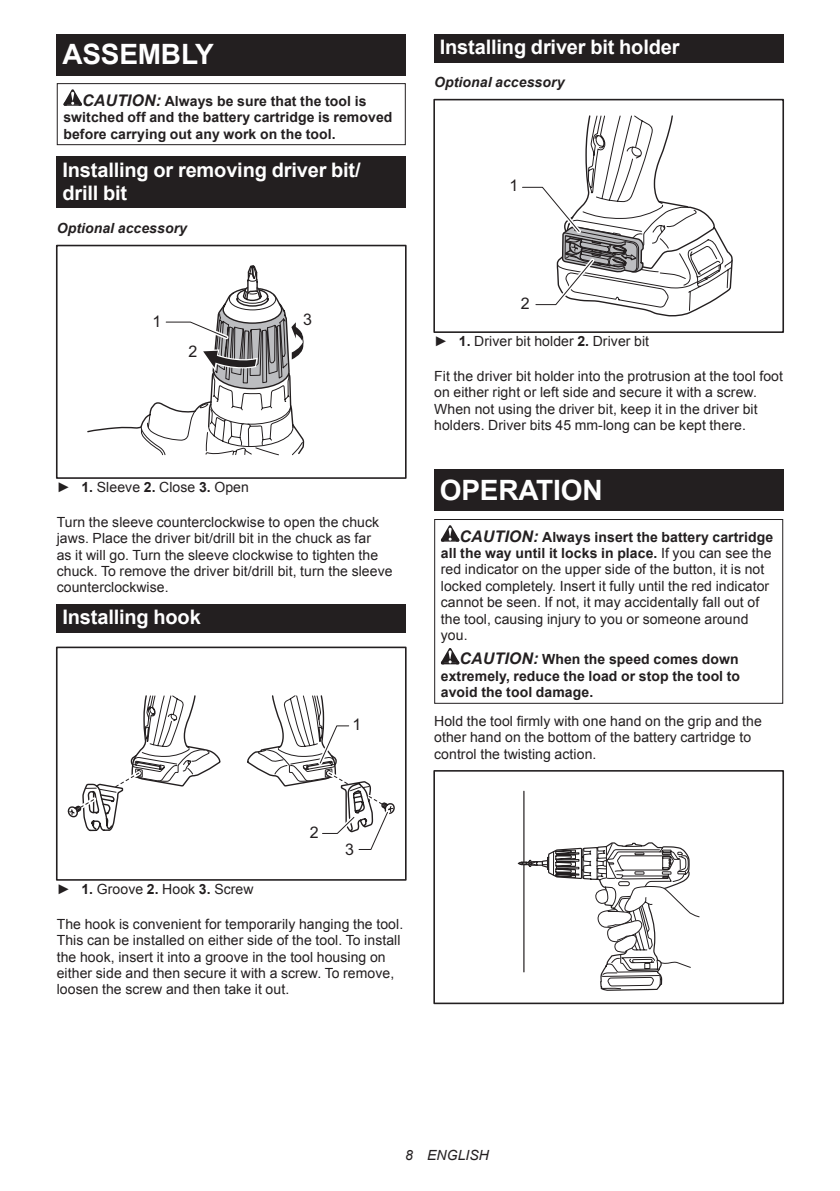
<style>
.page{position:relative;width:840px;height:1191px;background:#fff}
.page>*{position:absolute;margin:0;border:0;box-sizing:border-box;transform-origin:0 0}
.t1{font:700 28px "Arial";letter-spacing:-.01em;color:#fff}
.t2{font:700 20px/23.4px "Arial";letter-spacing:-.01em;color:#fff}
.t3{font:16px "Arial";color:#231f20}
.t4{font:14px/16.4px "Arial";letter-spacing:.005em;color:#231f20}
.t5{font:700 14px/16.4px "Arial";letter-spacing:.005em;color:#231f20}
.t6{font:italic 700 14px "Arial";letter-spacing:.005em;color:#231f20}
.t7{font:italic 14px "Arial";letter-spacing:.005em;color:#231f20}
.s1{font-style:italic;font-size:16px}
.s2{font-weight:700}
.s3{font-weight:700;font-style:italic;font-size:16px}
</style>
<div class="page">
<div style="left:57px;top:34px;width:348px;height:41px;background:#231f20"></div>
<svg style="left:63px;top:89px;width:19px;height:17px"></svg>
<div style="left:57px;top:83px;width:348px;height:62px;border:1px solid #231f20"></div>
<div style="left:57px;top:156px;width:348px;height:52px;background:#231f20"></div>
<svg style="left:87px;top:265px;width:218px;height:190px"></svg>
<div style="left:56px;top:245px;width:350px;height:234px;border:2px solid #231f20"></div>
<div style="left:57px;top:604px;width:348px;height:28px;background:#231f20"></div>
<svg style="left:67px;top:695px;width:154px;height:137px"></svg>
<div style="left:56px;top:646px;width:350px;height:234px;border:2px solid #231f20"></div>
<svg style="left:247px;top:695px;width:148px;height:155px"></svg>
<div style="left:434px;top:34px;width:348px;height:29px;background:#231f20"></div>
<div style="left:433px;top:99px;width:350px;height:234px;border:2px solid #231f20"></div>
<svg style="left:518px;top:115px;width:215px;height:218px"></svg>
<div style="left:434px;top:470px;width:348px;height:41px;background:#231f20"></div>
<svg style="left:440px;top:525px;width:19px;height:16px"></svg>
<svg style="left:440px;top:648px;width:19px;height:16px"></svg>
<div style="left:434px;top:519px;width:348px;height:185px;border:1px solid #231f20"></div>
<hr style="left:523px;top:791px;width:1px;height:181px;background:#231f20">
<svg style="left:517px;top:841px;width:183px;height:150px"></svg>
<div style="left:433px;top:770px;width:350px;height:234px;border:2px solid #231f20"></div>
<h1 class="t1" style="left:62px;top:35px;width:153px">ASSEMBLY</h1>
<p class="t5" style="left:63px;top:93px;width:330px;text-indent:19px"><span class="s1">CAUTION:</span> Always be sure that the tool is switched off and the battery cartridge is removed before carrying out any work on the tool.</p>
<h2 class="t2" style="left:62px;top:158px;width:299px">Installing or removing driver bit/ drill bit</h2>
<p class="t6" style="left:57px;top:219px;width:132px">Optional accessory</p>
<p class="t3" style="left:152px;top:311px;width:10px">1</p>
<p class="t3" style="left:303px;top:309px;width:10px">3</p>
<p class="t3" style="left:188px;top:340px;width:10px">2</p>
<p class="t4" style="left:57px;top:479px;width:194px">► <span class="s2">1.</span> Sleeve <span class="s2">2.</span> Close <span class="s2">3.</span> Open</p>
<p class="t4" style="left:57px;top:514px;width:337px">Turn the sleeve counterclockwise to open the chuck jaws. Place the driver bit/drill bit in the chuck as far<br>as it will go. Turn the sleeve clockwise to tighten the chuck. To remove the driver bit/drill bit, turn the sleeve counterclockwise.</p>
<h2 class="t2" style="left:62px;top:605px;width:140px">Installing hook</h2>
<p class="t3" style="left:352px;top:714px;width:10px">1</p>
<p class="t3" style="left:309px;top:822px;width:10px">2</p>
<p class="t3" style="left:345px;top:838px;width:10px">3</p>
<p class="t4" style="left:57px;top:881px;width:198px">► <span class="s2">1.</span> Groove <span class="s2">2.</span> Hook <span class="s2">3.</span> Screw</p>
<p class="t4" style="left:57px;top:915px;width:348px">The hook is convenient for temporarily hanging the tool.<br>This can be installed on either side of the tool. To install the hook, insert it into a groove in the tool housing on either side and then secure it with a screw. To remove, loosen the screw and then take it out.</p>
<h2 class="t2" style="left:439px;top:36px;width:241px">Installing driver bit holder</h2>
<p class="t6" style="left:434px;top:73px;width:132px">Optional accessory</p>
<p class="t3" style="left:509px;top:175px;width:10px">1</p>
<p class="t3" style="left:520px;top:293px;width:10px">2</p>
<p class="t4" style="left:434px;top:333px;width:216px">► <span class="s2">1.</span> Driver bit holder <span class="s2">2.</span> Driver bit</p>
<p class="t4" style="left:434px;top:368px;width:350px">Fit the driver bit holder into the protrusion at the tool foot on either right or left side and secure it with a screw.<br>When not using the driver bit, keep it in the driver bit holders. Driver bits 45 mm-long can be kept there.</p>
<h1 class="t1" style="left:439px;top:471px;width:164px">OPERATION</h1>
<p class="t4" style="left:440px;top:528px;width:333px;text-indent:19px"><span class="s3">CAUTION:</span> <span class="s2">Always insert the battery cartridge all the way until it locks in place.</span> If you can see the red indicator on the upper side of the button, it is not locked completely. Insert it fully until the red indicator cannot be seen. If not, it may accidentally fall out of the tool, causing injury to you or someone around you.</p>
<p class="t5" style="left:440px;top:651px;width:300px;text-align:justify;text-indent:19px"><span class="s1">CAUTION:</span> When the speed comes down extremely, reduce the load or stop the tool to avoid the tool damage.</p>
<p class="t4" style="left:434px;top:713px;width:329px">Hold the tool firmly with one hand on the grip and the other hand on the bottom of the battery cartridge to control the twisting action.</p>
<p class="t7" style="left:405px;top:1146px;width:85px">8 ENGLISH</p>
</div>
